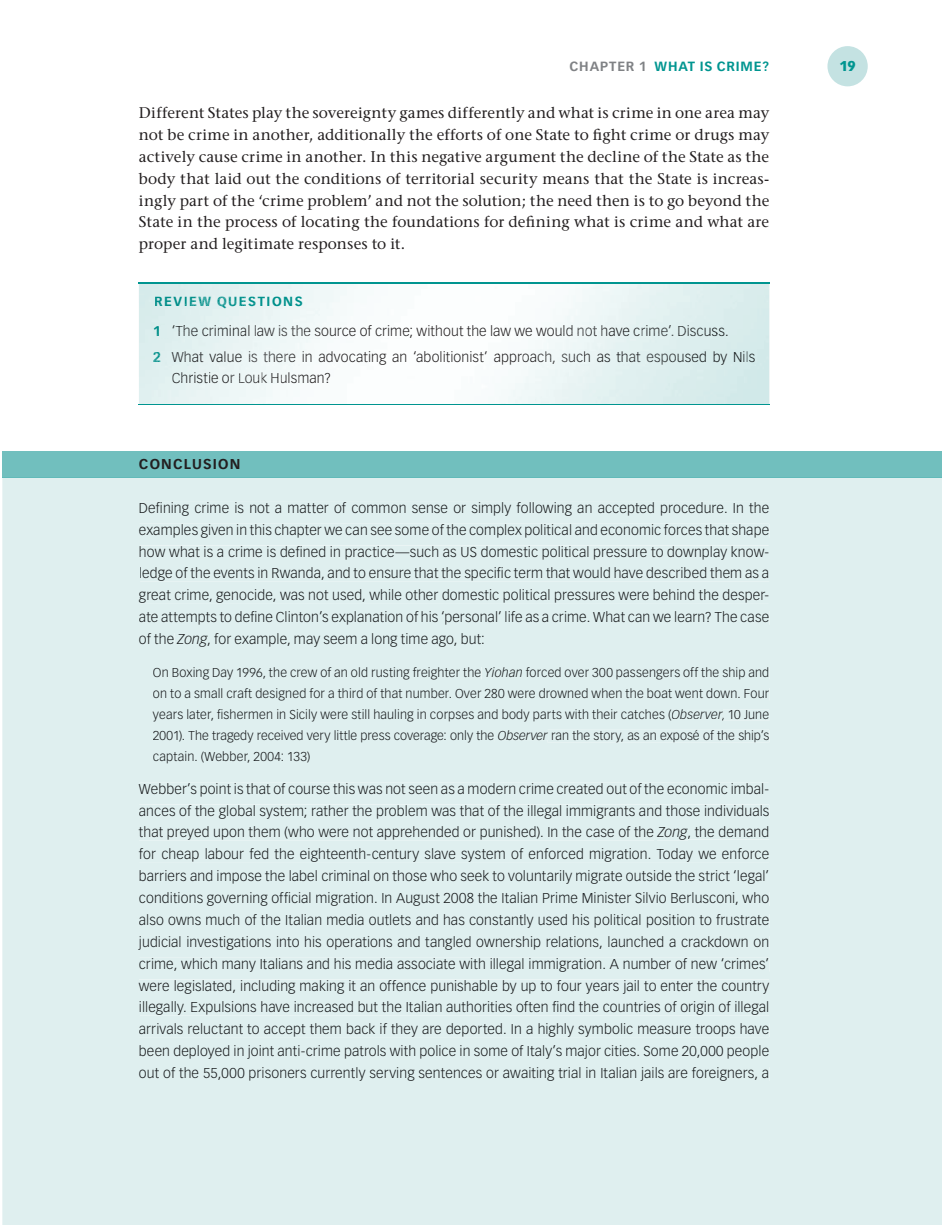
<style>
.page{position:relative;width:942px;height:1225px;background:#fff}
.page>*{position:absolute;margin:0;border:0;box-sizing:border-box;transform-origin:0 0}
.t1{font:500 15.4px/21.9px "Stone Serif Std";letter-spacing:.005em;color:#231f20;text-align:justify}
.t2{font:300 14px/21.9px "Vectora LT Std";letter-spacing:.01em;color:#191c1e;text-align:justify}
.t3{font:300 14px/26.2px "Vectora LT Std";letter-spacing:.01em;color:#221f20}
.t4{font:300 14px "Vectora LT Std";letter-spacing:.01em;color:#1e1d1f}
.t5{font:700 14px "Vectora LT Std";letter-spacing:.085em;color:#231f20}
.t6{font:900 14px "Vectora LT Std";color:#009590}
.t7{font:700 13.12px "Vectora LT Std";letter-spacing:.065em;color:#009590}
.t8{font:700 13.12px "Vectora LT Std";letter-spacing:.115em;color:#00918c}
.t9{font:300 12.6px/21px "Vectora LT Std";letter-spacing:.005em;color:#191c1e;text-align:justify}
.s1{color:#808285}
.s2{color:#008e89}
.s3{color:#008f89}
.s4{color:#00908b}
.s5{color:#00928d}
.s6{font-weight:700;color:#008f89}
.s7{color:#191c1d}
.s8{color:#1a1c1e}
.s9{color:#1b1c1e}
.s10{color:#1b1d1e}
.s11{color:#1d1d1e}
.s12{color:#1e1d1f}
.s13{color:#1f1e1f}
.s14{color:#201e1f}
.s15{color:#211e1f}
.s16{color:#231f20}
.s17{color:#221e1f}
.s18{color:#181c1d}
.s19{color:#191c1e}
.s20{color:#1c1d1e}
.s21{color:#181b1d}
.s22{color:#171b1d}
.s23{color:#161b1d}
.s24{color:#1d1d1f}
.s25{font-style:italic}
</style>
<div class="page">
<div style="left:827px;top:46px;width:40px;height:40px;background:#c4e2e2;border-radius:50%"></div>
<hr style="left:139px;top:282px;width:630px;height:1px;background:#009590">
<div style="left:2px;top:451px;width:940px;height:26px;background:#71bfbe"></div>
<img style="left:139px;top:283px;width:630px;height:1px">
<img style="left:139px;top:404px;width:630px;height:1px">
<svg style="left:154px;top:326px;width:5px;height:10px"></svg>
<svg style="left:153px;top:352px;width:7px;height:10px"></svg>
<div style="left:2px;top:477px;width:940px;height:748px;background:#dfefef"></div>
<div style="left:140px;top:502px;width:629px;height:14px;background:#dfefef"></div>
<div style="left:139px;top:524px;width:630px;height:14px;background:#dfefef"></div>
<div style="left:140px;top:546px;width:628px;height:13px;background:#dfefef"></div>
<div style="left:140px;top:568px;width:629px;height:13px;background:#dfefef"></div>
<div style="left:139px;top:589px;width:629px;height:14px;background:#dfefef"></div>
<div style="left:139px;top:611px;width:630px;height:14px;background:#dfefef"></div>
<div style="left:139px;top:633px;width:35px;height:11px;background:#dfefef"></div>
<div style="left:177px;top:634px;width:31px;height:13px;background:#dfefef"></div>
<div style="left:208px;top:633px;width:275px;height:14px;background:#dfefef"></div>
<div style="left:153px;top:667px;width:328px;height:12px;background:#dfefef"></div>
<div style="left:485px;top:667px;width:37px;height:10px;background:#dfefef"></div>
<div style="left:522px;top:667px;width:247px;height:12px;background:#dfefef"></div>
<div style="left:153px;top:688px;width:616px;height:12px;background:#dfefef"></div>
<div style="left:153px;top:709px;width:518px;height:12px;background:#dfefef"></div>
<svg style="left:671px;top:709px;width:98px;height:12px"></svg>
<div style="left:153px;top:730px;width:341px;height:12px;background:#dfefef"></div>
<div style="left:498px;top:730px;width:49px;height:10px;background:#dfefef"></div>
<div style="left:547px;top:730px;width:222px;height:12px;background:#dfefef"></div>
<div style="left:153px;top:751px;width:156px;height:12px;background:#dfefef"></div>
<div style="left:139px;top:783px;width:629px;height:13px;background:#dfefef"></div>
<div style="left:139px;top:805px;width:630px;height:13px;background:#dfefef"></div>
<div style="left:139px;top:827px;width:515px;height:13px;background:#dfefef"></div>
<div style="left:657px;top:827px;width:31px;height:13px;background:#dfefef"></div>
<div style="left:688px;top:827px;width:81px;height:12px;background:#dfefef"></div>
<div style="left:139px;top:848px;width:630px;height:14px;background:#dfefef"></div>
<div style="left:140px;top:870px;width:629px;height:14px;background:#dfefef"></div>
<div style="left:140px;top:892px;width:629px;height:14px;background:#dfefef"></div>
<div style="left:139px;top:914px;width:630px;height:14px;background:#dfefef"></div>
<div style="left:139px;top:936px;width:630px;height:14px;background:#dfefef"></div>
<div style="left:140px;top:958px;width:629px;height:14px;background:#dfefef"></div>
<div style="left:139px;top:980px;width:630px;height:13px;background:#dfefef"></div>
<div style="left:140px;top:1002px;width:629px;height:13px;background:#dfefef"></div>
<div style="left:139px;top:1023px;width:630px;height:14px;background:#dfefef"></div>
<div style="left:140px;top:1045px;width:629px;height:14px;background:#dfefef"></div>
<div style="left:139px;top:1067px;width:630px;height:14px;background:#dfefef"></div>
<p class="t7" style="left:569px;top:61px;width:201px"><span class="s1">CHAPTER 1</span> WHAT IS CRIME?</p>
<p class="t6" style="left:839px;top:60px;width:18px">19</p>
<p class="t1" style="left:139px;top:103px;width:632px">Different States play the sovereignty games differently and what is crime in one area may not be crime in another, additionally the efforts of one State to fight crime or drugs may actively cause crime in another. In this negative argument the decline of the State as the body that laid out the conditions of territorial security means that the State is increas&shy;ingly part of the ‘crime problem’ and not the solution; the need then is to go beyond the State in the process of locating the foundations for defining what is crime and what are proper and legitimate responses to it.</p>
<p class="t8" style="left:154px;top:296px;width:150px"><span class="s2">REV</span><span class="s3">IEW</span> <span class="s4">QU</span>ESTION<span class="s5">S</span></p>
<p class="t3" style="left:153px;top:319px;width:603px"><span class="s6">1</span> <span class="s7">‘T</span><span class="s8">he</span> <span class="s9">cri</span><span class="s10">min</span><span class="s11">al</span> <span class="s12">law is</span> <span class="s13">th</span><span class="s14">e sour</span><span class="s15">ce of cri</span>me; <span class="s16">witho</span><span class="s17">ut</span> the <span class="s15">la</span>w w<span class="s15">e w</span><span class="s14">oul</span><span class="s13">d not</span> <span class="s11">hav</span><span class="s10">e c</span><span class="s9">rime’.</span> <span class="s7">Di</span><span class="s18">scuss.<br></span><span class="s6">2</span> <span class="s19">What</span> <span class="s20">val</span><span class="s11">ue</span> <span class="s12">is</span> <span class="s13">the</span><span class="s12">re</span> <span class="s14">in</span> <span class="s15">adv</span>oca<span class="s17">tin</span>g an ‘abo<span class="s17">lit</span>ionist<span class="s17">’ a</span><span class="s15">ppr</span><span class="s14">oac</span><span class="s13">h,</span> <span class="s12">suc</span><span class="s11">h a</span><span class="s10">s t</span><span class="s19">hat</span> <span class="s8">espou</span><span class="s18">sed</span> <span class="s21">by</span> <span class="s22">Ni</span><span class="s23">ls</span></p>
<p class="t4" style="left:172px;top:372px;width:161px"><span class="s9">Chr</span><span class="s20">ist</span><span class="s11">ie</span> <span class="s24">or</span> Louk Huls<span class="s15">man</span><span class="s14">?</span></p>
<p class="t5" style="left:139px;top:458px;width:103px">CONCLUSION</p>
<p class="t2" style="left:139px;top:498px;width:632px">Defining crime is not a matter of common sense or simply following an accepted procedure. In the examples given in this chapter we can see some of the complex political and economic forces that shape how what is a crime is defined in practice—such as US domestic political pressure to downplay know&shy;ledge of the events in Rwanda, and to ensure that the specific term that would have described them as a great crime, genocide, was not used, while other domestic political pressures were behind the desper&shy;ate attempts to define Clinton’s explanation of his ‘personal’ life as a crime. What can we learn? The case of the <span class="s25">Zong</span>, for example, may seem a long time ago, but:</p>
<p class="t9" style="left:153px;top:663px;width:618px">On Boxing Day 1996, the crew of an old rusting freighter the <span class="s25">Yiohan</span> forced over 300 passengers off the ship and on to a small craft designed for a third of that number. Over 280 were drowned when the boat went down. Four years later, fishermen in Sicily were still hauling in corpses and body parts with their catches (<span class="s25">Observer</span>, 10 June 2001). The tragedy received very little press coverage: only the <span class="s25">Observer</span> ran the story, as an exposé of the ship’s captain. (Webber, 2004: 133)</p>
<p class="t2" style="left:139px;top:779px;width:632px">Webber’s point is that of course this was not seen as a modern crime created out of the economic imbal&shy;ances of the global system; rather the problem was that of the illegal immigrants and those individuals that preyed upon them (who were not apprehended or punished). In the case of the <span class="s25">Zong</span>, the demand for cheap labour fed the eighteenth-century slave system of enforced migration. Today we enforce barriers and impose the label criminal on those who seek to voluntarily migrate outside the strict ‘legal’ conditions governing official migration. In August 2008 the Italian Prime Minister Silvio Berlusconi, who also owns much of the Italian media outlets and has constantly used his political position to frustrate judicial investigations into his operations and tangled ownership relations, launched a crackdown on crime, which many Italians and his media associate with illegal immigration. A number of new ‘crimes’ were legislated, including making it an offence punishable by up to four years jail to enter the country illegally. Expulsions have increased but the Italian authorities often find the countries of origin of illegal arrivals reluctant to accept them back if they are deported. In a highly symbolic measure troops have been deployed in joint anti-crime patrols with police in some of Italy’s major cities. Some 20,000 people out of the 55,000 prisoners currently serving sentences or awaiting trial in Italian jails are foreigners, a</p>
</div>
